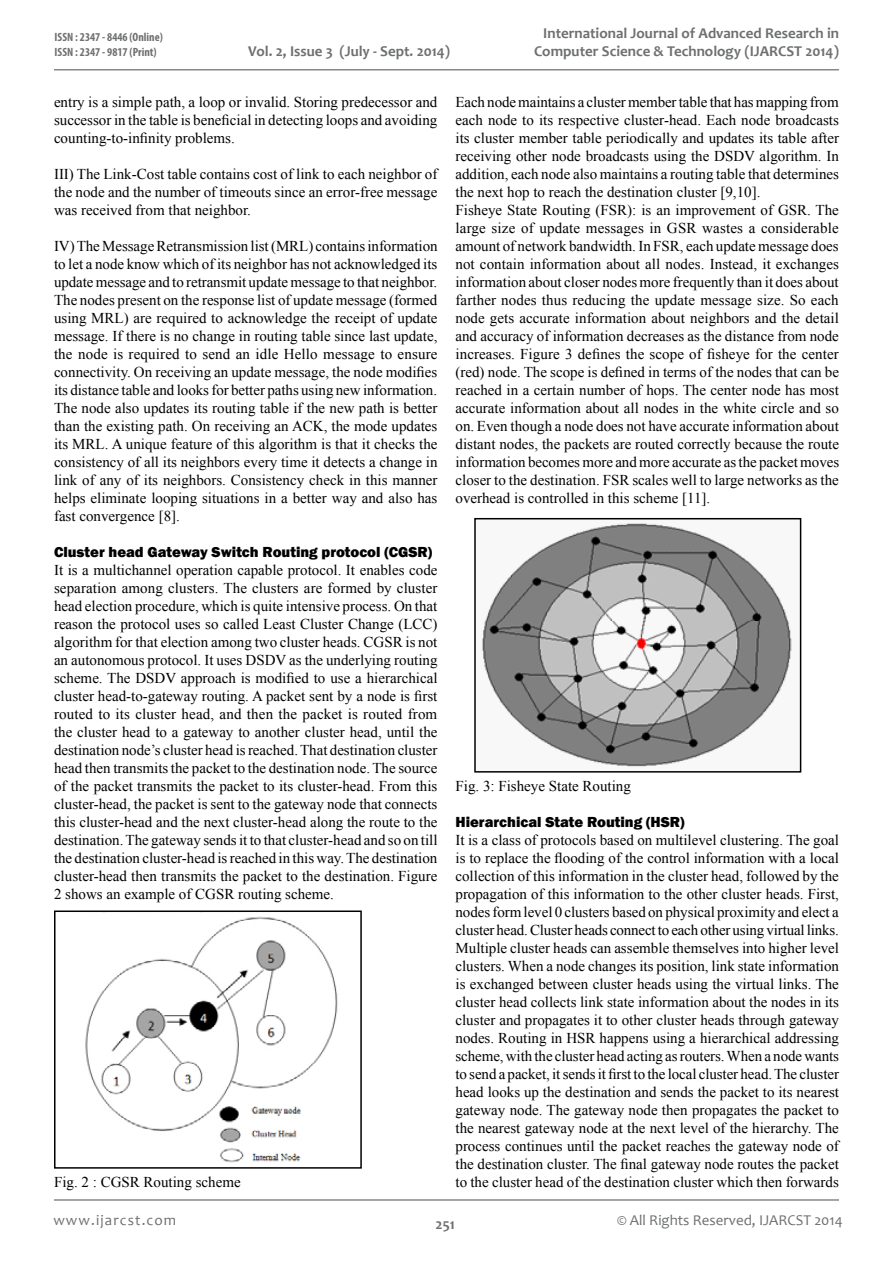
<style>
.page{position:relative;width:893px;height:1263px;background:#fff}
.page>*{position:absolute;margin:0;border:0;box-sizing:border-box;transform-origin:0 0}
.t1{font:15px/18px "Times New Roman";color:#000;text-align:justify}
.t2{font:700 15px/18px "Candara";color:#6d6f71;text-align:right}
.t3{font:800 15px "Franklin Gothic";color:#000}
.t4{font:15px "Candara";color:#6d6f71}
.t5{font:15px "Candara";letter-spacing:.075em;color:#6d6f71}
.t6{font:700 condensed 12px/14.4px "Myriad Pro";color:#6d6f71}
</style>
<div class="page">
<hr style="left:54px;top:69px;width:785px;height:2px;background:#86888b">
<hr style="left:54px;top:1199px;width:785px;height:2px;background:#86888b">
<img style="left:85px;top:916px;width:253px;height:247px">
<div style="left:54px;top:910px;width:308px;height:259px;border:2px solid #000"></div>
<img style="left:481px;top:523px;width:311px;height:244px">
<div style="left:474px;top:518px;width:327px;height:254px;border:2px solid #000"></div>
<p class="t6" style="left:55px;top:30px;width:110px">ISSN : 2347 - 8446 (Online)<br>ISSN : 2347 - 9817 (Print)</p>
<p class="t2" style="left:248px;top:42px;width:203px">Vol. 2, Issue 3 (July - Sept. 2014)</p>
<p class="t2" style="left:534px;top:24px;width:306px">International Journal of Advanced Research in<br>Computer Science &amp; Technology (IJARCST 2014)</p>
<p class="t1" style="left:54px;top:92px;width:385px">entry is a simple path, a loop or invalid. Storing predecessor and successor in the table is beneficial in detecting loops and avoiding counting-to-infinity problems.</p>
<p class="t1" style="left:54px;top:164px;width:385px">III) The Link-Cost table contains cost of link to each neighbor of the node and the number of timeouts since an error-free message was received from that neighbor.</p>
<p class="t1" style="left:54px;top:236px;width:385px">IV) The Message Retransmission list (MRL) contains information to let a node know which of its neighbor has not acknowledged its update message and to retransmit update message to that neighbor.<br>The nodes present on the response list of update message (formed using MRL) are required to acknowledge the receipt of update message. If there is no change in routing table since last update, the node is required to send an idle Hello message to ensure connectivity. On receiving an update message, the node modifies its distance table and looks for better paths using new information.<br>The node also updates its routing table if the new path is better than the existing path. On receiving an ACK, the mode updates its MRL. A unique feature of this algorithm is that it checks the consistency of all its neighbors every time it detects a change in link of any of its neighbors. Consistency check in this manner helps eliminate looping situations in a better way and also has fast convergence [8].</p>
<p class="t3" style="left:54px;top:542px;width:380px">Cluster head Gateway Switch Routing protocol (CGSR)</p>
<p class="t1" style="left:54px;top:560px;width:385px">It is a multichannel operation capable protocol. It enables code separation among clusters. The clusters are formed by cluster head election procedure, which is quite intensive process. On that reason the protocol uses so called Least Cluster Change (LCC) algorithm for that election among two cluster heads. CGSR is not an autonomous protocol. It uses DSDV as the underlying routing scheme. The DSDV approach is modified to use a hierarchical cluster head-to-gateway routing. A packet sent by a node is first routed to its cluster head, and then the packet is routed from the cluster head to a gateway to another cluster head, until the destination node’s cluster head is reached. That destination cluster head then transmits the packet to the destination node. The source of the packet transmits the packet to its cluster-head. From this cluster-head, the packet is sent to the gateway node that connects this cluster-head and the next cluster-head along the route to the destination. The gateway sends it to that cluster-head and so on till the destination cluster-head is reached in this way. The destination cluster-head then transmits the packet to the destination. Figure 2 shows an example of CGSR routing scheme.</p>
<p class="t1" style="left:54px;top:1172px;width:188px">Fig. 2 : CGSR Routing scheme</p>
<p class="t1" style="left:455px;top:92px;width:385px;text-align:left">Each node maintains a cluster member table that has mapping from each node to its respective cluster-head. Each node broadcasts its cluster member table periodically and updates its table after receiving other node broadcasts using the DSDV algorithm. In addition, each node also maintains a routing table that determines the next hop to reach the destination cluster [9,10].<br>Fisheye State Routing (FSR): is an improvement of GSR. The large size of update messages in GSR wastes a considerable amount of network bandwidth. In FSR, each update message does not contain information about all nodes. Instead, it exchanges information about closer nodes more frequently than it does about farther nodes thus reducing the update message size. So each node gets accurate information about neighbors and the detail and accuracy of information decreases as the distance from node increases. Figure 3 defines the scope of fisheye for the center (red) node. The scope is defined in terms of the nodes that can be reached in a certain number of hops. The center node has most accurate information about all nodes in the white circle and so on. Even though a node does not have accurate information about distant nodes, the packets are routed correctly because the route information becomes more and more accurate as the packet moves closer to the destination. FSR scales well to large networks as the overhead is controlled in this scheme [11].</p>
<p class="t1" style="left:455px;top:776px;width:177px">Fig. 3: Fisheye State Routing</p>
<p class="t3" style="left:455px;top:812px;width:231px">Hierarchical State Routing (HSR)</p>
<p class="t1" style="left:455px;top:830px;width:385px">It is a class of protocols based on multilevel clustering. The goal is to replace the flooding of the control information with a local collection of this information in the cluster head, followed by the propagation of this information to the other cluster heads. First, nodes form level 0 clusters based on physical proximity and elect a cluster head. Cluster heads connect to each other using virtual links.<br>Multiple cluster heads can assemble themselves into higher level clusters. When a node changes its position, link state information is exchanged between cluster heads using the virtual links. The cluster head collects link state information about the nodes in its cluster and propagates it to other cluster heads through gateway nodes. Routing in HSR happens using a hierarchical addressing scheme, with the cluster head acting as routers. When a node wants to send a packet, it sends it first to the local cluster head. The cluster head looks up the destination and sends the packet to its nearest gateway node. The gateway node then propagates the packet to the nearest gateway node at the next level of the hierarchy. The process continues until the packet reaches the gateway node of the destination cluster. The final gateway node routes the packet to the cluster head of the destination cluster which then forwards</p>
<p class="t5" style="left:53px;top:1210px;width:124px">www.ijarcst.com</p>
<p class="t4" style="left:617px;top:1210px;width:227px">© All Rights Reserved, IJARCST 2014</p>
<p class="t2" style="left:436px;top:1215px;width:21px">251</p>
</div>
